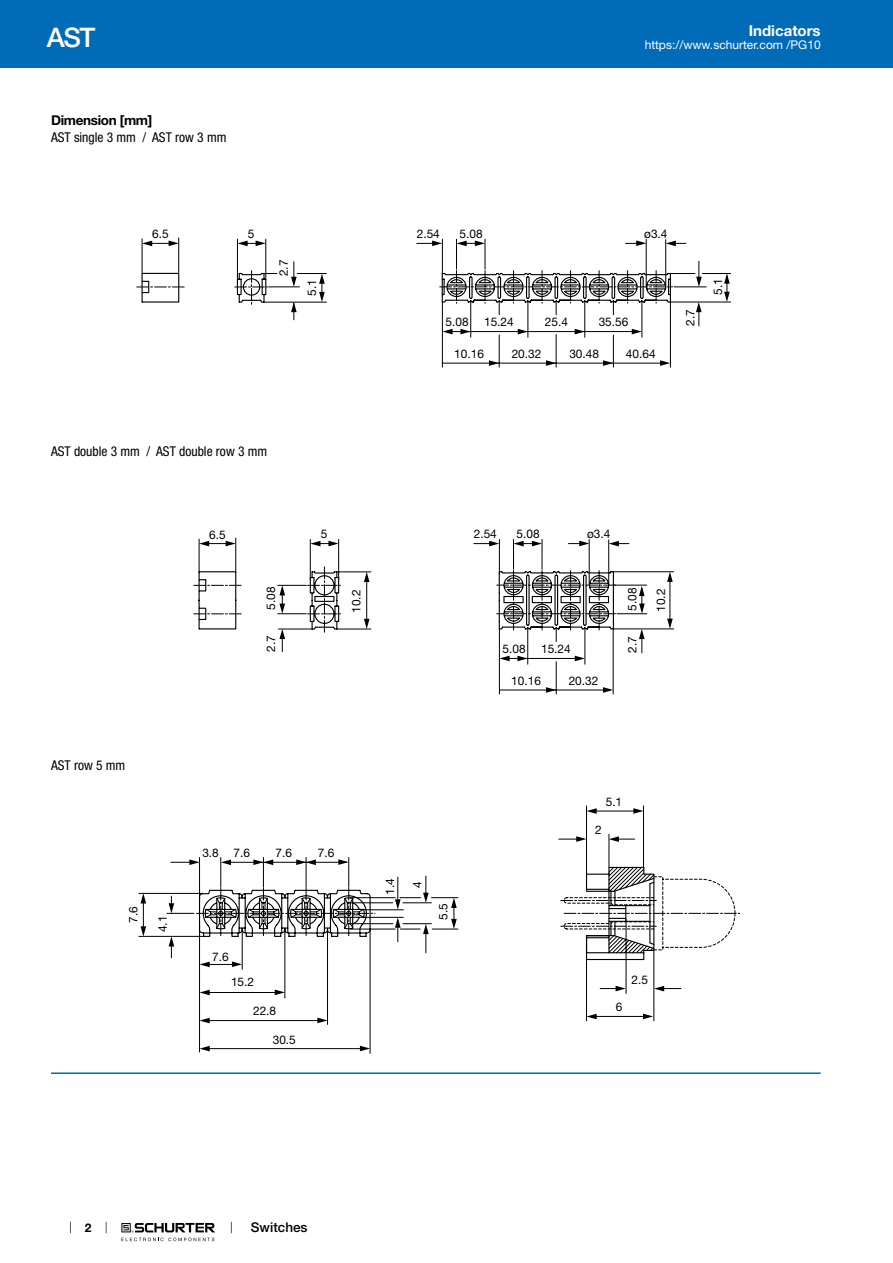
<style>
.page{position:relative;width:893px;height:1263px;background:#fff}
.page>*{position:absolute;margin:0;border:0;box-sizing:border-box;transform-origin:0 0}
.t1{font:500 27px "Helvetica Neue LT";color:#fff}
.t2{font:700 15px "Helvetica Neue LT";color:#fff}
.t3{font:condensed 13.5px "Helvetica Neue LT";color:#000}
.t4{font:700 13.5px "Helvetica Neue LT";letter-spacing:-.025em;color:#000}
.t5{font:500 13.5px "Helvetica Neue LT";color:#000}
.t6{font:12px "Helvetica Neue LT";color:#fff}
.t7{font:700 12px "Helvetica Neue LT";color:#000}
.t8{font:11.85px "Helvetica Neue LT";color:#000}
</style>
<div class="page">
<svg style="left:70px;top:1221px;width:1px;height:12px"></svg>
<svg style="left:121px;top:1223px;width:94px;height:18px"></svg>
<div style="left:0;top:0;width:893px;height:68px;background:#006bb6"></div>
<hr style="left:178px;top:238px;width:1px;height:35px;background:#000">
<hr style="left:142px;top:239px;width:1px;height:34px;background:#000">
<hr style="left:266px;top:239px;width:1px;height:40px;background:#000">
<hr style="left:237px;top:239px;width:1px;height:40px;background:#000">
<hr style="left:470px;top:301px;width:1px;height:36px;background:#000">
<hr style="left:442px;top:239px;width:1px;height:34px;background:#000">
<hr style="left:442px;top:302px;width:1px;height:65px;background:#000">
<hr style="left:442px;top:363px;width:223px;height:1px;background:#000">
<hr style="left:456px;top:239px;width:1px;height:30px;background:#000">
<hr style="left:485px;top:239px;width:1px;height:30px;background:#000">
<hr style="left:499px;top:335px;width:1px;height:32px;background:#000">
<hr style="left:556px;top:334px;width:1px;height:33px;background:#000">
<hr style="left:613px;top:335px;width:1px;height:32px;background:#000">
<hr style="left:670px;top:301px;width:1px;height:66px;background:#000">
<hr style="left:646px;top:239px;width:1px;height:49px;background:#000">
<hr style="left:665px;top:240px;width:1px;height:48px;background:#000">
<hr style="left:528px;top:301px;width:1px;height:36px;background:#000">
<hr style="left:584px;top:301px;width:1px;height:36px;background:#000">
<hr style="left:642px;top:301px;width:1px;height:36px;background:#000">
<hr style="left:468px;top:331px;width:168px;height:1px;background:#000">
<svg style="left:142px;top:241px;width:37px;height:5px"></svg>
<svg style="left:137px;top:262px;width:533px;height:58px"></svg>
<svg style="left:237px;top:241px;width:29px;height:5px"></svg>
<svg style="left:417px;top:241px;width:25px;height:5px"></svg>
<svg style="left:457px;top:241px;width:28px;height:5px"></svg>
<svg style="left:625px;top:240px;width:21px;height:6px"></svg>
<svg style="left:666px;top:241px;width:20px;height:5px"></svg>
<svg style="left:442px;top:329px;width:29px;height:5px"></svg>
<svg style="left:518px;top:329px;width:10px;height:5px"></svg>
<svg style="left:575px;top:329px;width:10px;height:5px"></svg>
<svg style="left:632px;top:329px;width:10px;height:5px"></svg>
<svg style="left:489px;top:360px;width:10px;height:6px"></svg>
<svg style="left:546px;top:360px;width:10px;height:6px"></svg>
<svg style="left:603px;top:360px;width:10px;height:6px"></svg>
<svg style="left:660px;top:360px;width:10px;height:6px"></svg>
<svg style="left:670px;top:261px;width:61px;height:65px"></svg>
<hr style="left:235px;top:538px;width:1px;height:35px;background:#000">
<hr style="left:199px;top:539px;width:1px;height:34px;background:#000">
<hr style="left:338px;top:539px;width:1px;height:40px;background:#000">
<hr style="left:310px;top:539px;width:1px;height:40px;background:#000">
<hr style="left:527px;top:628px;width:1px;height:36px;background:#000">
<hr style="left:499px;top:539px;width:1px;height:35px;background:#000">
<hr style="left:499px;top:629px;width:1px;height:65px;background:#000">
<hr style="left:499px;top:690px;width:109px;height:1px;background:#000">
<hr style="left:513px;top:539px;width:1px;height:30px;background:#000">
<hr style="left:542px;top:539px;width:1px;height:30px;background:#000">
<hr style="left:556px;top:662px;width:1px;height:32px;background:#000">
<hr style="left:613px;top:629px;width:1px;height:65px;background:#000">
<hr style="left:589px;top:539px;width:1px;height:46px;background:#000">
<hr style="left:608px;top:540px;width:1px;height:45px;background:#000">
<hr style="left:585px;top:628px;width:1px;height:36px;background:#000">
<hr style="left:613px;top:571px;width:61px;height:1px;background:#000">
<hr style="left:613px;top:585px;width:34px;height:1px;background:#000">
<hr style="left:613px;top:629px;width:61px;height:1px;background:#000">
<hr style="left:617px;top:613px;width:30px;height:1px;background:#000">
<hr style="left:670px;top:577px;width:1px;height:48px;background:#000">
<svg style="left:199px;top:541px;width:37px;height:5px"></svg>
<svg style="left:310px;top:541px;width:29px;height:5px"></svg>
<svg style="left:474px;top:541px;width:25px;height:5px"></svg>
<svg style="left:514px;top:541px;width:28px;height:5px"></svg>
<svg style="left:568px;top:541px;width:21px;height:5px"></svg>
<svg style="left:609px;top:541px;width:20px;height:5px"></svg>
<svg style="left:194px;top:567px;width:423px;height:94px"></svg>
<svg style="left:546px;top:687px;width:10px;height:6px"></svg>
<svg style="left:603px;top:687px;width:10px;height:6px"></svg>
<svg style="left:639px;top:629px;width:6px;height:24px"></svg>
<svg style="left:639px;top:586px;width:6px;height:28px"></svg>
<svg style="left:667px;top:572px;width:6px;height:10px"></svg>
<svg style="left:667px;top:619px;width:6px;height:10px"></svg>
<svg style="left:681px;top:878px;width:59px;height:70px"></svg>
<svg style="left:138px;top:805px;width:543px;height:248px"></svg>
<svg style="left:169px;top:903px;width:5px;height:10px"></svg>
<svg style="left:169px;top:936px;width:5px;height:10px"></svg>
<svg style="left:189px;top:859px;width:11px;height:6px"></svg>
<svg style="left:221px;top:859px;width:10px;height:6px"></svg>
<svg style="left:253px;top:859px;width:20px;height:6px"></svg>
<svg style="left:338px;top:859px;width:10px;height:6px"></svg>
<svg style="left:296px;top:859px;width:20px;height:6px"></svg>
<svg style="left:141px;top:926px;width:5px;height:10px"></svg>
<svg style="left:141px;top:893px;width:5px;height:10px"></svg>
<svg style="left:423px;top:893px;width:6px;height:10px"></svg>
<svg style="left:423px;top:924px;width:6px;height:10px"></svg>
<svg style="left:451px;top:919px;width:6px;height:10px"></svg>
<svg style="left:451px;top:898px;width:6px;height:10px"></svg>
<svg style="left:395px;top:899px;width:6px;height:10px"></svg>
<svg style="left:395px;top:917px;width:6px;height:11px"></svg>
<svg style="left:232px;top:961px;width:10px;height:6px"></svg>
<svg style="left:200px;top:962px;width:10px;height:5px"></svg>
<svg style="left:275px;top:989px;width:10px;height:6px"></svg>
<svg style="left:200px;top:990px;width:10px;height:5px"></svg>
<svg style="left:317px;top:1018px;width:10px;height:5px"></svg>
<svg style="left:200px;top:1018px;width:10px;height:5px"></svg>
<svg style="left:360px;top:1046px;width:10px;height:5px"></svg>
<svg style="left:200px;top:1046px;width:10px;height:5px"></svg>
<svg style="left:576px;top:836px;width:10px;height:6px"></svg>
<svg style="left:609px;top:836px;width:10px;height:6px"></svg>
<svg style="left:633px;top:808px;width:10px;height:6px"></svg>
<svg style="left:586px;top:808px;width:11px;height:6px"></svg>
<svg style="left:616px;top:986px;width:10px;height:5px"></svg>
<svg style="left:654px;top:986px;width:10px;height:5px"></svg>
<svg style="left:643px;top:1013px;width:10px;height:6px"></svg>
<svg style="left:586px;top:1014px;width:11px;height:5px"></svg>
<hr style="left:51px;top:1072px;width:770px;height:2px;background:#006bb6">
<h1 class="t1" style="left:47px;top:21px;width:50px">AST</h1>
<p class="t4" style="left:51px;top:112px;width:103px">Dimension [mm]</p>
<p class="t3" style="left:51px;top:130px;width:177px">AST single 3 mm / AST row 3 mm</p>
<p class="t2" style="left:749px;top:21px;width:73px">Indicators</p>
<p class="t6" style="left:645px;top:38px;width:178px">https://www.schurter.com /PG10</p>
<p class="t8" style="left:152px;top:227px;width:18px">6.5</p>
<p class="t8" style="left:248px;top:227px;width:8px">5</p>
<p class="t8" style="left:459px;top:227px;width:25px">5.08</p>
<p class="t8" style="left:417px;top:227px;width:25px">2.54</p>
<p class="t8" style="left:644px;top:227px;width:25px">ø3.4</p>
<p class="t8" style="left:276px;top:276px;width:18px;rotate:-90deg">2.7</p>
<p class="t8" style="left:305px;top:296px;width:18px;rotate:-90deg">5.1</p>
<p class="t8" style="left:446px;top:315px;width:25px">5.08</p>
<p class="t8" style="left:484px;top:315px;width:31px">15.24</p>
<p class="t8" style="left:545px;top:315px;width:25px">25.4</p>
<p class="t8" style="left:599px;top:315px;width:31px">35.56</p>
<p class="t8" style="left:454px;top:346px;width:31px">10.16</p>
<p class="t8" style="left:512px;top:346px;width:31px">20.32</p>
<p class="t8" style="left:569px;top:346px;width:31px">30.48</p>
<p class="t8" style="left:626px;top:346px;width:31px">40.64</p>
<p class="t8" style="left:683px;top:326px;width:18px;rotate:-90deg">2.7</p>
<p class="t8" style="left:711px;top:295px;width:18px;rotate:-90deg">5.1</p>
<p class="t3" style="left:51px;top:443px;width:218px">AST double 3 mm / AST double row 3 mm</p>
<p class="t8" style="left:209px;top:527px;width:18px">6.5</p>
<p class="t8" style="left:321px;top:527px;width:8px">5</p>
<p class="t8" style="left:516px;top:527px;width:25px">5.08</p>
<p class="t8" style="left:474px;top:527px;width:25px">2.54</p>
<p class="t8" style="left:587px;top:527px;width:25px">ø3.4</p>
<p class="t8" style="left:264px;top:610px;width:25px;rotate:-90deg">5.08</p>
<p class="t8" style="left:349px;top:613px;width:25px;rotate:-90deg">10.2</p>
<p class="t8" style="left:625px;top:611px;width:25px;rotate:-90deg">5.08</p>
<p class="t8" style="left:654px;top:612px;width:25px;rotate:-90deg">10.2</p>
<p class="t8" style="left:264px;top:652px;width:18px;rotate:-90deg">2.7</p>
<p class="t8" style="left:503px;top:642px;width:25px">5.08</p>
<p class="t8" style="left:541px;top:642px;width:31px">15.24</p>
<p class="t8" style="left:511px;top:673px;width:31px">10.16</p>
<p class="t8" style="left:569px;top:673px;width:31px">20.32</p>
<p class="t8" style="left:625px;top:653px;width:18px;rotate:-90deg">2.7</p>
<p class="t3" style="left:51px;top:757px;width:76px">AST row 5 mm</p>
<p class="t8" style="left:126px;top:923px;width:18px;rotate:-90deg">7.6</p>
<p class="t8" style="left:156px;top:932px;width:18px;rotate:-90deg">4.1</p>
<p class="t8" style="left:202px;top:846px;width:49px">3.8 7.6</p>
<p class="t8" style="left:276px;top:846px;width:18px">7.6</p>
<p class="t8" style="left:318px;top:846px;width:18px">7.6</p>
<p class="t8" style="left:212px;top:949px;width:18px">7.6</p>
<p class="t8" style="left:383px;top:894px;width:18px;rotate:-90deg">1.4</p>
<p class="t8" style="left:410px;top:888px;width:8px;rotate:-90deg">4</p>
<p class="t8" style="left:436px;top:920px;width:18px;rotate:-90deg">5.5</p>
<p class="t8" style="left:606px;top:794px;width:18px">5.1</p>
<p class="t8" style="left:595px;top:823px;width:8px">2</p>
<p class="t7" style="left:85px;top:1220px;width:8px">2</p>
<p class="t8" style="left:231px;top:975px;width:25px">15.2</p>
<p class="t8" style="left:253px;top:1004px;width:25px">22.8</p>
<p class="t8" style="left:273px;top:1033px;width:25px">30.5</p>
<p class="t5" style="left:251px;top:1219px;width:58px">Switches</p>
<p class="t8" style="left:616px;top:1000px;width:8px">6</p>
<p class="t8" style="left:631px;top:972px;width:18px">2.5</p>
</div>
